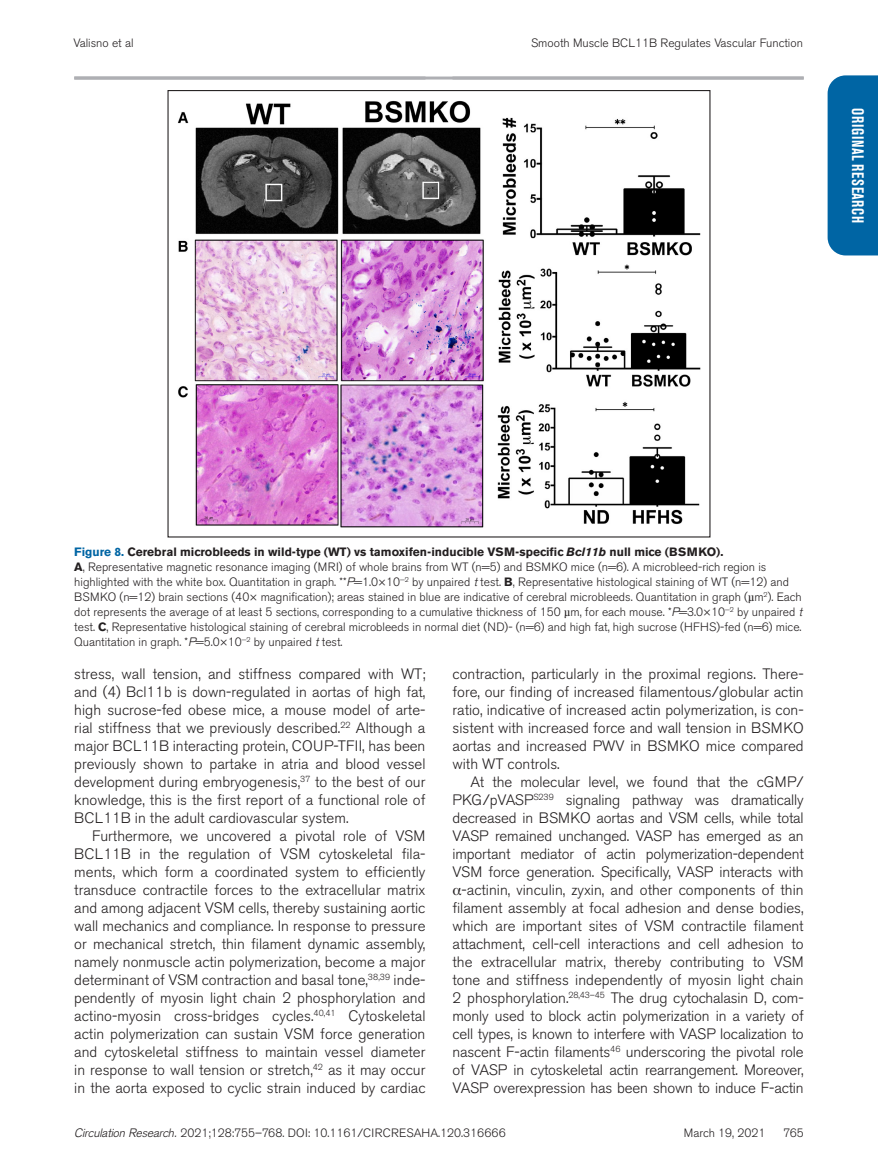
<style>
.page{position:relative;width:878px;height:1175px;background:#fff}
.page>*{position:absolute;margin:0;border:0;box-sizing:border-box;transform-origin:0 0}
.t1{font:700 condensed 16.5px "Akzidenz Grotesk BE";letter-spacing:.045em;color:#fff;scale:.9 1}
.t2{font:300 15px/18px "Akzidenz Grotesk BE";color:#231f20;text-align:justify}
.t3{font:300 12px/15px "Akzidenz Grotesk BE";color:#231f20}
.s1{font-weight:700;color:#0065a4}
.s2{font-weight:700}
.s3{font-weight:700;font-style:italic}
.s4{font-family:"Akzidenz Grotesk";font-style:italic}
.s5{font-family:"Gandhari Unicode";font-weight:400}
</style>
<div class="page">
<div style="left:827px;top:75px;width:51px;height:180px;background:#0065a4"></div>
<hr style="left:74px;top:76px;width:729px;height:4px;background:#b9babe">
<svg style="left:167px;top:90px;width:544px;height:448px"></svg>
<p class="t3" style="left:74px;top:36px;width:62px">Valisno et al</p>
<p class="t3" style="left:531px;top:36px;width:273px">Smooth Muscle BCL11B Regulates Vascular Function</p>
<p class="t1" style="left:867px;top:108px;width:128px;rotate:90deg">ORIGINAL RESEARCH</p>
<p class="t3" style="left:74px;top:544px;width:729px"><span class="s1">Figure 8.</span> <span class="s2">Cerebral microbleeds in wild-type (WT) vs tamoxifen-inducible VSM-specific</span> <span class="s3">Bcl11b</span> <span class="s2">null mice (BSMKO).<br>A</span>, Representative magnetic resonance imaging (MRI) of whole brains from WT (n=5) and BSMKO mice (n=6). A microbleed-rich region is highlighted with the white box. Quantitation in graph. **<span class="s4">P</span>=1.0×10<sup>−2</sup> by unpaired <span class="s4">t</span> test. <span class="s2">B</span>, Representative histological staining of WT (n=12) and BSMKO (n=12) brain sections (40× magnification); areas stained in blue are indicative of cerebral microbleeds. Quantitation in graph (<span class="s5">µ</span>m<sup>2</sup>). Each dot represents the average of at least 5 sections, corresponding to a cumulative thickness of 150 <span class="s5">µ</span>m, for each mouse. *<span class="s4">P</span>=3.0×10<sup>−2</sup> by unpaired <span class="s4">t </span>test. <span class="s2">C</span>, Representative histological staining of cerebral microbleeds in normal diet (ND)- (n=6) and high fat, high sucrose (HFHS)-fed (n=6) mice.<br>Quantitation in graph. *<span class="s4">P</span>=5.0×10<sup>−2</sup> by unpaired <span class="s4">t</span> test.</p>
<p class="t2" style="left:74px;top:665px;width:353px">stress, wall tension, and stiffness compared with WT; and (4) Bcl11b is down-regulated in aortas of high fat, high sucrose-fed obese mice, a mouse model of arte&shy;rial stiffness that we previously described.<sup>22</sup> Although a major BCL11B interacting protein, COUP-TFII, has been previously shown to partake in atria and blood vessel development during embryogenesis,<sup>37</sup> to the best of our knowledge, this is the first report of a functional role of BCL11B in the adult cardiovascular system.</p>
<p class="t2" style="left:74px;top:827px;width:353px;text-indent:18px">Furthermore, we uncovered a pivotal role of VSM BCL11B in the regulation of VSM cytoskeletal fila&shy;ments, which form a coordinated system to efficiently transduce contractile forces to the extracellular matrix and among adjacent VSM cells, thereby sustaining aortic wall mechanics and compliance. In response to pressure or mechanical stretch, thin filament dynamic assembly, namely nonmuscle actin polymerization, become a major determinant of VSM contraction and basal tone,<sup>38,39</sup> inde&shy;pendently of myosin light chain 2 phosphorylation and actino-myosin cross-bridges cycles.<sup>40,41</sup> Cytoskeletal actin polymerization can sustain VSM force generation and cytoskeletal stiffness to maintain vessel diameter in response to wall tension or stretch,<sup>42</sup> as it may occur in the aorta exposed to cyclic strain induced by cardiac</p>
<p class="t2" style="left:452px;top:665px;width:353px">contraction, particularly in the proximal regions. There&shy;fore, our finding of increased filamentous/globular actin ratio, indicative of increased actin polymerization, is con&shy;sistent with increased force and wall tension in BSMKO aortas and increased PWV in BSMKO mice compared with WT controls.</p>
<p class="t2" style="left:452px;top:773px;width:353px;text-indent:18px">At the molecular level, we found that the cGMP/ PKG/pVASP<sup>S239</sup> signaling pathway was dramatically decreased in BSMKO aortas and VSM cells, while total VASP remained unchanged. VASP has emerged as an important mediator of actin polymerization-dependent VSM force generation. Specifically, VASP interacts with <span class="s5">α</span>-actinin, vinculin, zyxin, and other components of thin filament assembly at focal adhesion and dense bodies, which are important sites of VSM contractile filament attachment, cell-cell interactions and cell adhesion to the extracellular matrix, thereby contributing to VSM tone and stiffness independently of myosin light chain 2 phosphorylation.<sup>28,43–45</sup> The drug cytochalasin D, com&shy;monly used to block actin polymerization in a variety of cell types, is known to interfere with VASP localization to nascent F-actin filaments<sup>46</sup> underscoring the pivotal role of VASP in cytoskeletal actin rearrangement. Moreover, VASP overexpression has been shown to induce F-actin</p>
<p class="t3" style="left:74px;top:1125px;width:433px"><span class="s4">Circulation Research.</span> 2021;128:755–768. DOI: 10.1161/CIRCRESAHA.120.316666</p>
<p class="t3" style="left:683px;top:1125px;width:83px">March 19, 2021</p>
<p class="t3" style="left:783px;top:1125px;width:22px">765</p>
</div>
